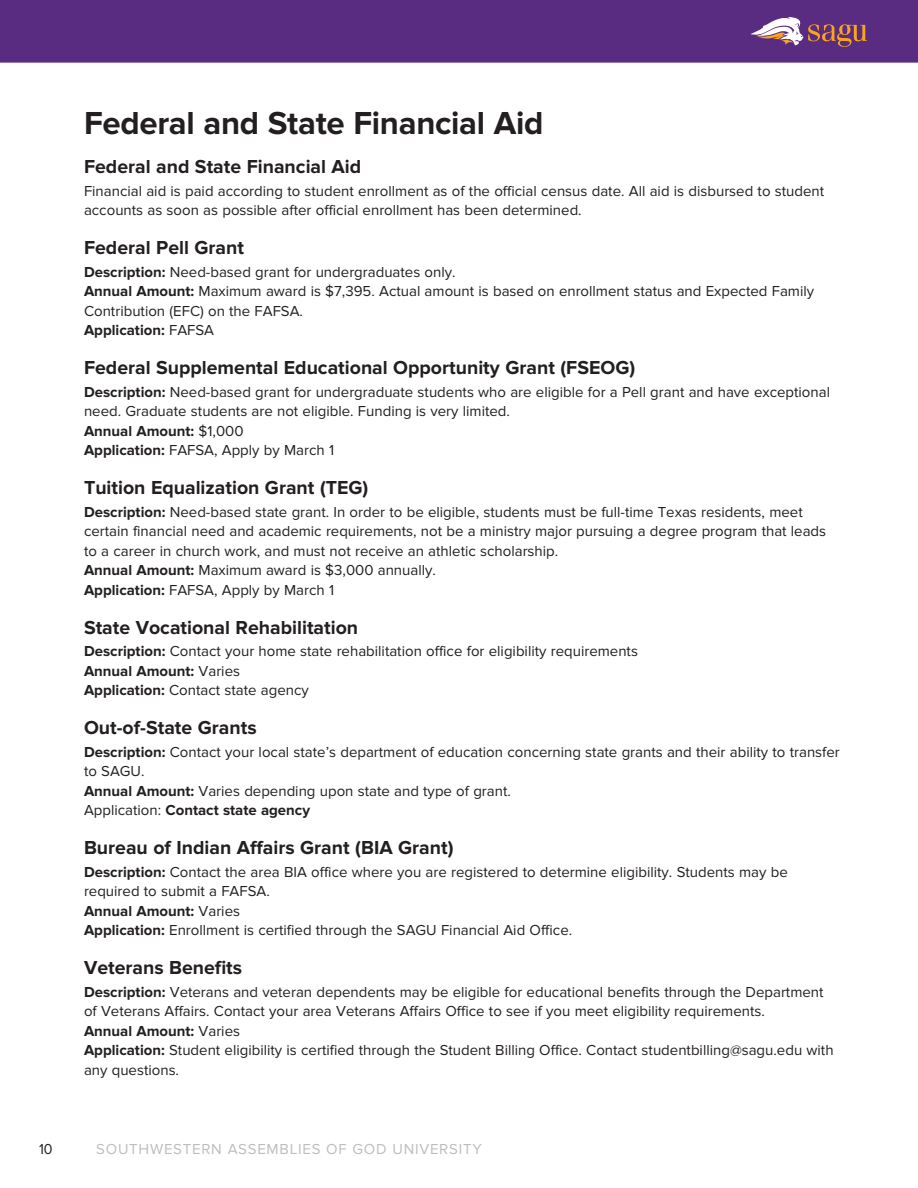
<style>
.page{position:relative;width:918px;height:1188px;background:#fff}
.page>*{position:absolute;margin:0;border:0;box-sizing:border-box;transform-origin:0 0}
.New_Style_Sheet_7{font:700 33px "Proxima Nova";letter-spacing:-.01em;color:#231f20}
.New_Style_Sheet_7-2{font:700 19.5px "Proxima Nova";color:#231f20}
.New_Style_Sheet_7-3{font:15px/19.5px "Proxima Nova";color:#231f20}
.New_Style_Sheet_7-4{font:700 15px "Proxima Nova";color:#231f20}
.t1{font:15px "Proxima Nova";letter-spacing:.05em;color:#bcbdc0}
.New_Style_Sheet_7-5{font:15px "Proxima Nova";color:#231f20;scale:.95 1}
.s1{font-weight:700}
.s2{font-weight:400}
</style>
<div class="page">
<div style="left:0;top:0;width:918px;height:63px;background:#592c82"></div>
<svg style="left:748px;top:16px;width:119px;height:31px;background:#8a5f88"></svg>
<p class="New_Style_Sheet_7" style="left:84px;top:104px;width:461px">Federal and State Financial Aid</p>
<p class="New_Style_Sheet_7-2" style="left:84px;top:156px;width:279px">Federal and State Financial Aid</p>
<p class="New_Style_Sheet_7-3" style="left:84px;top:181px;width:742px">Financial aid is paid according to student enrollment as of the official census date. All aid is disbursed to student accounts as soon as possible after official enrollment has been determined.</p>
<p class="New_Style_Sheet_7-2" style="left:84px;top:237px;width:162px">Federal Pell Grant</p>
<p class="New_Style_Sheet_7-3" style="left:84px;top:262px;width:373px"><span class="s1">Description:</span> Need-based grant for undergraduates only.</p>
<p class="New_Style_Sheet_7-3" style="left:84px;top:282px;width:732px"><span class="s1">Annual Amount:</span> Maximum award is $7,395. Actual amount is based on enrollment status and Expected Family<br>Contribution (EFC) on the FAFSA.</p>
<p class="New_Style_Sheet_7-4" style="left:84px;top:322px;width:132px">Application: <span class="s2">FAFSA</span></p>
<p class="New_Style_Sheet_7-2" style="left:84px;top:357px;width:553px">Federal Supplemental Educational Opportunity Grant (FSEOG)</p>
<p class="New_Style_Sheet_7-3" style="left:84px;top:382px;width:748px"><span class="s1">Description:</span> Need-based grant for undergraduate students who are eligible for a Pell grant and have exceptional need. Graduate students are not eligible. Funding is very limited.</p>
<p class="New_Style_Sheet_7-4" style="left:84px;top:422px;width:161px">Annual Amount: <span class="s2">$1,000</span></p>
<p class="New_Style_Sheet_7-3" style="left:84px;top:441px;width:252px"><span class="s1">Application:</span> FAFSA, Apply by March 1</p>
<p class="New_Style_Sheet_7-2" style="left:84px;top:477px;width:286px">Tuition Equalization Grant (TEG)</p>
<p class="New_Style_Sheet_7-3" style="left:84px;top:502px;width:744px"><span class="s1">Description:</span> Need-based state grant. In order to be eligible, students must be full-time Texas residents, meet certain financial need and academic requirements, not be a ministry major pursuing a degree program that leads to a career in church work, and must not receive an athletic scholarship.</p>
<p class="New_Style_Sheet_7-3" style="left:84px;top:561px;width:353px"><span class="s1">Annual Amount:</span> Maximum award is $3,000 annually.</p>
<p class="New_Style_Sheet_7-3" style="left:84px;top:580px;width:252px"><span class="s1">Application:</span> FAFSA, Apply by March 1</p>
<p class="New_Style_Sheet_7-2" style="left:84px;top:616px;width:276px">State Vocational Rehabilitation</p>
<p class="New_Style_Sheet_7-3" style="left:84px;top:642px;width:556px"><span class="s1">Description:</span> Contact your home state rehabilitation office for eligibility requirements</p>
<p class="New_Style_Sheet_7-4" style="left:84px;top:662px;width:158px">Annual Amount: <span class="s2">Varies</span></p>
<p class="New_Style_Sheet_7-3" style="left:84px;top:681px;width:226px"><span class="s1">Application:</span> Contact state agency</p>
<p class="New_Style_Sheet_7-2" style="left:84px;top:717px;width:174px">Out-of-State Grants</p>
<p class="New_Style_Sheet_7-3" style="left:84px;top:742px;width:757px"><span class="s1">Description:</span> Contact your local state’s department of education concerning state grants and their ability to transfer to SAGU.</p>
<p class="New_Style_Sheet_7-3" style="left:84px;top:781px;width:428px"><span class="s1">Annual Amount:</span> Varies depending upon state and type of grant.</p>
<p class="New_Style_Sheet_7-4" style="left:84px;top:802px;width:228px"><span class="s2">Application:</span> Contact state agency</p>
<p class="New_Style_Sheet_7-2" style="left:84px;top:837px;width:371px">Bureau of Indian Affairs Grant (BIA Grant)</p>
<p class="New_Style_Sheet_7-3" style="left:84px;top:862px;width:705px"><span class="s1">Description:</span> Contact the area BIA office where you are registered to determine eligibility. Students may be required to submit a FAFSA.</p>
<p class="New_Style_Sheet_7-4" style="left:84px;top:902px;width:158px">Annual Amount: <span class="s2">Varies</span></p>
<p class="New_Style_Sheet_7-3" style="left:84px;top:921px;width:490px"><span class="s1">Application:</span> Enrollment is certified through the SAGU Financial Aid Office.</p>
<p class="New_Style_Sheet_7-2" style="left:84px;top:957px;width:160px">Veterans Benefits</p>
<p class="New_Style_Sheet_7-3" style="left:84px;top:982px;width:741px"><span class="s1">Description:</span> Veterans and veteran dependents may be eligible for educational benefits through the Department of Veterans Affairs. Contact your area Veterans Affairs Office to see if you meet eligibility requirements.</p>
<p class="New_Style_Sheet_7-4" style="left:84px;top:1022px;width:158px">Annual Amount: <span class="s2">Varies</span></p>
<p class="New_Style_Sheet_7-3" style="left:84px;top:1041px;width:751px"><span class="s1">Application:</span> Student eligibility is certified through the Student Billing Office. Contact studentbilling@sagu.edu with any questions.</p>
<p class="New_Style_Sheet_7-5" style="left:39px;top:1141px;width:16px">10</p>
<p class="t1" style="left:96px;top:1140px;width:387px">SOUTHWESTERN ASSEMBLIES OF GOD UNIVERSITY</p>
</div>
